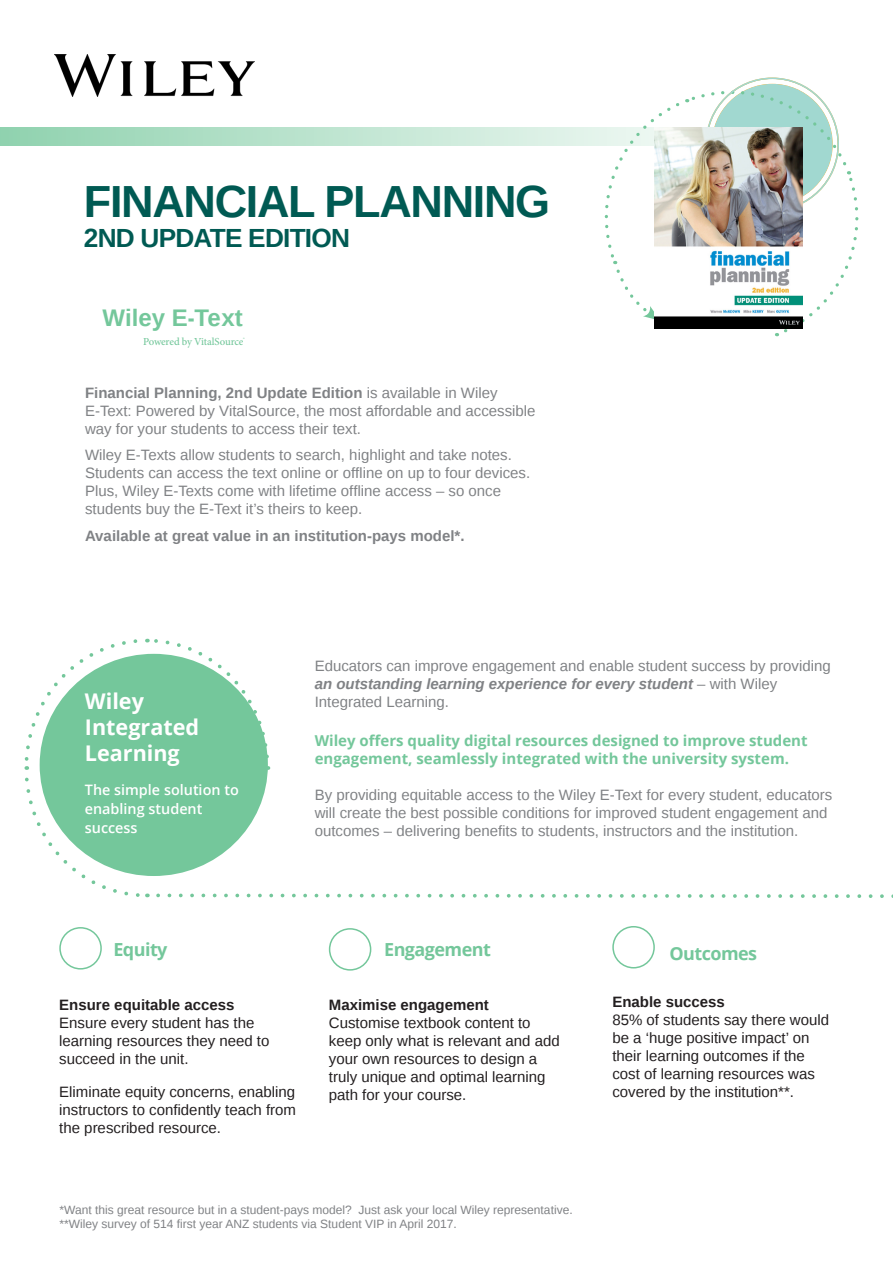
<style>
.page{position:relative;width:893px;height:1263px;background:#fff}
.page>*{position:absolute;margin:0;border:0;box-sizing:border-box;transform-origin:0 0}
.Heading_1{font:700 45px "Liberation Sans";letter-spacing:-.03em;color:#005a53}
.Heading_1-2{font:700 26.25px "Liberation Sans";letter-spacing:-.03em;color:#005a53}
.t1{font:700 24px "Liberation Sans";color:#74c79b}
.t2{font:700 21.6px/26px "Open Sans";color:#fff}
.Heading_1-3{font:700 18px "Open Sans";letter-spacing:-.03em;color:#74c79b}
.Body{font:15px/18px "Liberation Sans";color:#808285}
.t3{font:15px/18px "Liberation Sans";color:#231f20}
.t4{font:700 15px/18px "Open Sans";color:#74c79b}
.t5{font:700 15px "Liberation Sans";color:#231f20}
.Body-2{font:700 15px "Liberation Sans";color:#808285}
.t6{font:600 14.4px/19.2px "Open Sans";color:#fff}
.t7{font:12px "Liberation Sans";color:#808285}
.t8{font:500 10.8px "Minion Pro";letter-spacing:-.015em;color:#74c79b}
.s1{font-weight:700}
.s2{font-weight:700;font-style:italic}
</style>
<div class="page">
<img style="left:54px;top:54px;width:201px;height:42px">
<svg style="left:24px;top:638px;width:869px;height:260px"></svg>
<div style="left:40px;top:654px;width:228px;height:222px;background:#74c79b;border-radius:50%"></div>
<div style="left:59px;top:927px;width:43px;height:42px;border:2px solid #74c79b;border-radius:50%"></div>
<div style="left:329px;top:928px;width:42px;height:43px;border:2px solid #74c79b;border-radius:50%"></div>
<div style="left:612px;top:926px;width:43px;height:42px;border:2px solid #74c79b;border-radius:50%"></div>
<svg style="left:0;top:128px;width:592px;height:18px;background:#b9e2cc"></svg>
<svg style="left:592px;top:79px;width:267px;height:257px"></svg>
<img style="left:655px;top:128px;width:147px;height:201px">
<p class="Heading_1" style="left:84px;top:170px;width:468px">FINANCIAL PLANNING</p>
<p class="Heading_1-2" style="left:84px;top:220px;width:267px">2ND UPDATE EDITION</p>
<p class="t1" style="left:103px;top:301px;width:142px">Wiley E-Text</p>
<p class="t8" style="left:143px;top:334px;width:103px">Powered by VitalSource<sup>®</sup></p>
<p class="Body" style="left:85px;top:384px;width:452px"><span class="s1">Financial Planning, 2nd Update Edition</span> is available in Wiley<br>E-Text: Powered by VitalSource, the most affordable and accessible way for your students to access their text.</p>
<p class="Body" style="left:85px;top:447px;width:447px">Wiley E-Texts allow students to search, highlight and take notes.<br>Students can access the text online or offline on up to four devices.<br>Plus, Wiley E-Texts come with lifetime offline access – so once students buy the E-Text it’s theirs to keep.</p>
<p class="Body-2" style="left:85px;top:525px;width:381px">Available at great value in an institution-pays model*.</p>
<p class="t2" style="left:85px;top:688px;width:61px">Wiley</p>
<p class="t2" style="left:85px;top:714px;width:116px">Integrated<br>Learning</p>
<p class="t6" style="left:85px;top:780px;width:155px">The simple solution to enabling student</p>
<p class="t6" style="left:85px;top:818px;width:54px">success</p>
<p class="Body" style="left:315px;top:657px;width:518px">Educators can improve engagement and enable student success by providing <span class="s2">an outstanding learning experience for every student</span> – with Wiley<br>Integrated Learning.</p>
<p class="t4" style="left:315px;top:731px;width:494px">Wiley offers quality digital resources designed to improve student engagement, seamlessly integrated with the university system.</p>
<p class="Body" style="left:315px;top:786px;width:519px">By providing equitable access to the Wiley E-Text for every student, educators will create the best possible conditions for improved student engagement and outcomes – delivering benefits to students, instructors and the institution.</p>
<p class="Heading_1-3" style="left:113px;top:936px;width:56px">Equity</p>
<p class="t5" style="left:59px;top:994px;width:177px">Ensure equitable access</p>
<p class="t3" style="left:59px;top:1014px;width:212px">Ensure every student has the learning resources they need to succeed in the unit.</p>
<p class="t3" style="left:59px;top:1083px;width:238px;text-align:justify">Eliminate equity concerns, enabling instructors to confidently teach from the prescribed resource.</p>
<p class="Heading_1-3" style="left:384px;top:936px;width:108px">Engagement</p>
<p class="Heading_1-3" style="left:669px;top:941px;width:89px">Outcomes</p>
<p class="t5" style="left:329px;top:995px;width:162px">Maximise engagement</p>
<p class="t3" style="left:329px;top:1015px;width:232px">Customise textbook content to keep only what is relevant and add your own resources to design a truly unique and optimal learning path for your course.</p>
<p class="t5" style="left:612px;top:991px;width:114px">Enable success</p>
<p class="t3" style="left:612px;top:1011px;width:218px">85% of students say there would be a ‘huge positive impact’ on their learning outcomes if the cost of learning resources was covered by the institution**.</p>
<p class="t7" style="left:60px;top:1203px;width:515px">*Want this great resource but in a student-pays model? Just ask your local Wiley representative.</p>
<p class="t7" style="left:60px;top:1217px;width:399px">**Wiley survey of 514 first year ANZ students via Student VIP in April 2017.</p>
</div>
